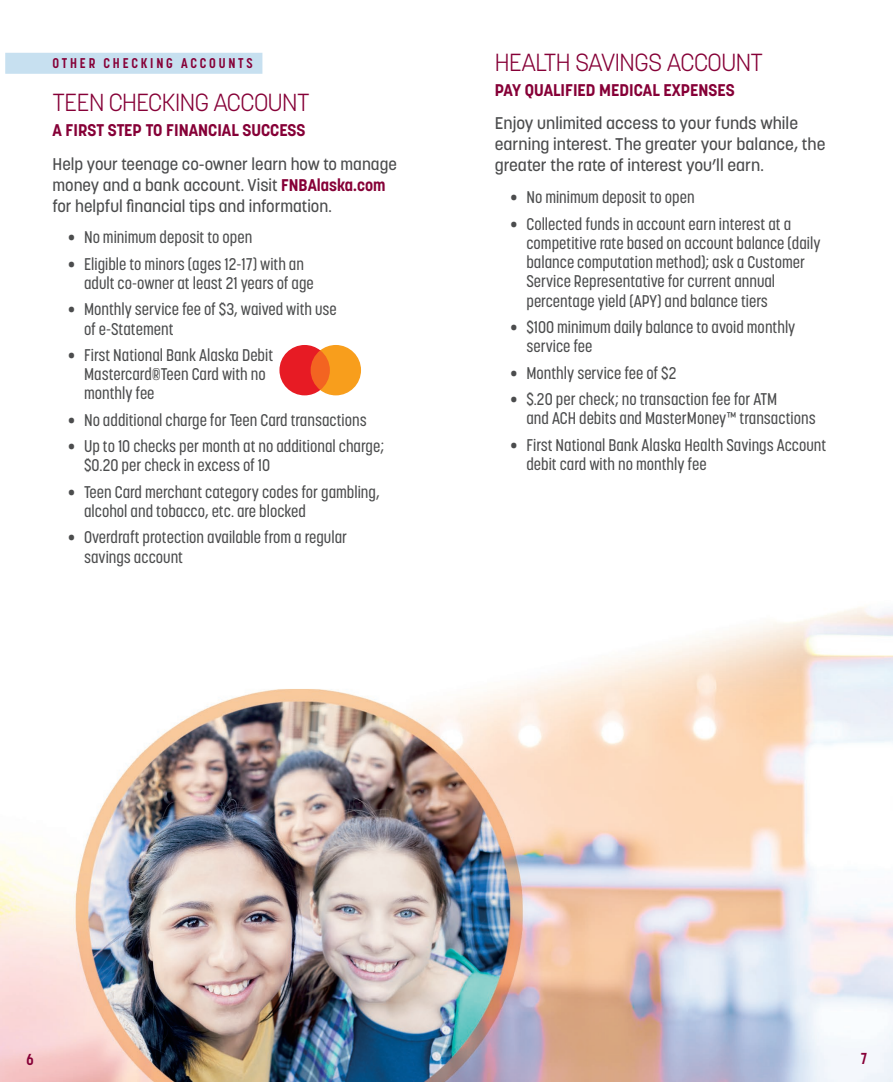
<style>
.page{position:relative;width:893px;height:1082px;background:#fff}
.page>*{position:absolute;margin:0;border:0;box-sizing:border-box;transform-origin:0 0}
.HEAD_b4_subh{font:300 24.5px "Korolev";letter-spacing:-.02em;color:#860037}
.BULLET{font:500 16.8px/19.2px "Korolev Condensed";color:#4b4c4d}
.BODY{font:500 16.8px/21px "Korolev";color:#4b4c4d}
.SUBHEAD_1_after_HEAD{font:700 16.8px "Korolev";color:#860037}
.t1{font:700 15.75px "Korolev Condensed";color:#860037}
.section_HEAD{font:700 14px "Korolev Condensed";letter-spacing:.2em;color:#860037}
.s1{font-weight:700;color:#860037}
</style>
<div class="page">
<img style="left:0;top:607px;width:892px;height:475px">
<div style="left:5px;top:53px;width:257px;height:21px;background:#c7e0f0"></div>
<svg style="left:279px;top:345px;width:82px;height:50px;background:#f27743"></svg>
<svg style="left:0;top:1075px;width:6px;height:7px"></svg>
<svg style="left:886px;top:1075px;width:7px;height:7px"></svg>
<p class="section_HEAD" style="left:52px;top:55px;width:201px">OTHER CHECKING ACCOUNTS</p>
<p class="HEAD_b4_subh" style="left:52px;top:87px;width:259px">TEEN CHECKING ACCOUNT</p>
<p class="SUBHEAD_1_after_HEAD" style="left:52px;top:119px;width:254px">A FIRST STEP TO FINANCIAL SUCCESS</p>
<p class="BODY" style="left:52px;top:153px;width:346px">Help your teenage co-owner learn how to manage money and a bank account. Visit <span class="s1">FNBAlaska.com </span>for helpful financial tips and information.</p>
<p class="BULLET" style="left:68px;top:228px;width:185px">• No minimum deposit to open</p>
<p class="BULLET" style="left:84px;top:254px;width:231px;text-indent:-16px">• Eligible to minors (ages 12-17) with an adult co-owner at least 21 years of age</p>
<p class="BULLET" style="left:84px;top:300px;width:254px;text-indent:-16px">• Monthly service fee of $3, waived with use of e-Statement</p>
<p class="BULLET" style="left:84px;top:345px;width:191px;text-indent:-16px">• First National Bank Alaska Debit<br>Mastercard®Teen Card with no monthly fee</p>
<p class="BULLET" style="left:68px;top:410px;width:300px">• No additional charge for Teen Card transactions</p>
<p class="BULLET" style="left:84px;top:436px;width:301px;text-indent:-16px">• Up to 10 checks per month at no additional charge; $0.20 per check in excess of 10</p>
<p class="BULLET" style="left:84px;top:482px;width:297px;text-indent:-16px">• Teen Card merchant category codes for gambling, alcohol and tobacco, etc. are blocked</p>
<p class="BULLET" style="left:84px;top:528px;width:265px;text-indent:-16px">• Overdraft protection available from a regular savings account</p>
<p class="HEAD_b4_subh" style="left:495px;top:46px;width:270px">HEALTH SAVINGS ACCOUNT</p>
<p class="SUBHEAD_1_after_HEAD" style="left:495px;top:79px;width:241px">PAY QUALIFIED MEDICAL EXPENSES</p>
<p class="BODY" style="left:495px;top:113px;width:332px">Enjoy unlimited access to your funds while earning interest. The greater your balance, the greater the rate of interest you’ll earn.</p>
<p class="BULLET" style="left:510px;top:188px;width:185px">• No minimum deposit to open</p>
<p class="BULLET" style="left:526px;top:214px;width:296px;text-indent:-16px">• Collected funds in account earn interest at a competitive rate based on account balance (daily balance computation method); ask a Customer Service Representative for current annual percentage yield (APY) and balance tiers</p>
<p class="BULLET" style="left:526px;top:317px;width:270px;text-indent:-16px">• $100 minimum daily balance to avoid monthly service fee</p>
<p class="BULLET" style="left:510px;top:363px;width:167px">• Monthly service fee of $2</p>
<p class="BULLET" style="left:526px;top:389px;width:291px;text-indent:-16px">• $.20 per check; no transaction fee for ATM<br>and ACH debits and MasterMoney™ transactions</p>
<p class="BULLET" style="left:526px;top:435px;width:301px;text-indent:-16px">• First National Bank Alaska Health Savings Account debit card with no monthly fee</p>
<p class="t1" style="left:26px;top:1050px;width:9px">6</p>
<p class="t1" style="left:860px;top:1049px;width:8px">7</p>
</div>
